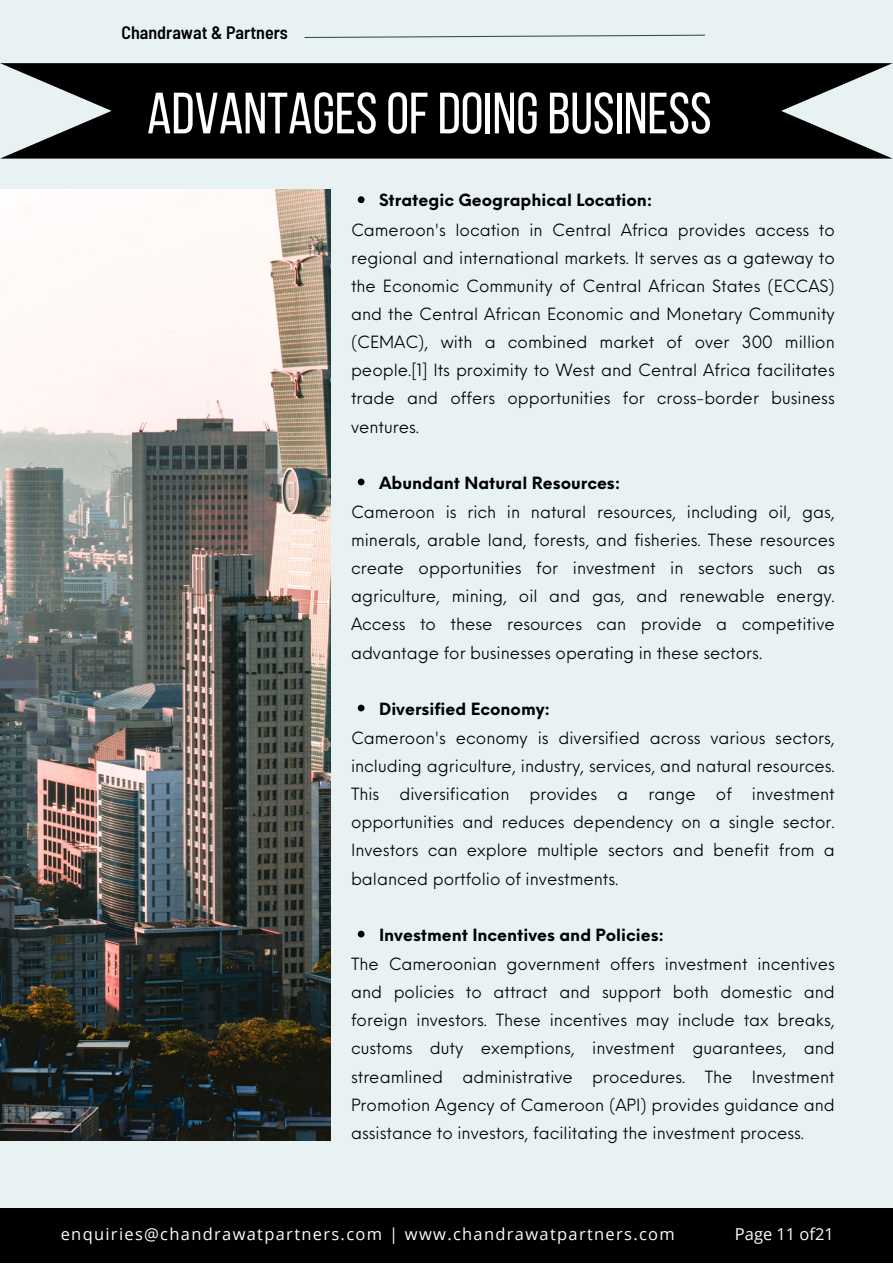
<style>
.page{position:relative;width:893px;height:1264px;background:#fff}
.page>*{position:absolute;margin:0;border:0;box-sizing:border-box;transform-origin:0 0}
.t1{font:58.05px "Bebas Neue";color:#fff}
.t2{font:600 semi-condensed 18px "Barlow";color:#000}
.t3{font:16.5px/28px "Neue Einstellung";color:#000;text-align:justify}
.t4{font:700 16.5px "Neue Einstellung";color:#000}
.t5{font:16.5px "Open Sans";letter-spacing:.08em;color:#fdfcfd}
.t6{font:16.5px "Open Sans";color:#fdfcfd}
</style>
<div class="page">
<div style="left:0;top:0;width:892px;height:1262px;background:#e9f2f3"></div>
<svg style="left:304px;top:35px;width:401px;height:3px"></svg>
<div style="left:0;top:1208px;width:892px;height:53px;background:#000"></div>
<svg style="left:0;top:63px;width:892px;height:96px;background:#1e1f1f"></svg>
<img style="left:0;top:190px;width:330px;height:949px">
<svg style="left:358px;top:196px;width:6px;height:7px"></svg>
<svg style="left:358px;top:478px;width:6px;height:7px"></svg>
<svg style="left:358px;top:704px;width:6px;height:7px"></svg>
<svg style="left:358px;top:930px;width:6px;height:7px"></svg>
<p class="t2" style="left:121px;top:21px;width:168px">Chandrawat &amp; Partners</p>
<p class="t1" style="left:147px;top:90px;width:566px">ADVANTAGESOFDOINGBUSINESS</p>
<p class="t4" style="left:379px;top:185px;width:275px">Strategic Geographical Location:</p>
<p class="t3" style="left:351px;top:214px;width:485px">Cameroon's location in Central Africa provides access to regional and international markets. It serves as a gateway to the Economic Community of Central African States (ECCAS) and the Central African Economic and Monetary Community (CEMAC), with a combined market of over 300 million people.[1] Its proximity to West and Central Africa facilitates trade and offers opportunities for cross-border business ventures.</p>
<p class="t4" style="left:379px;top:468px;width:243px">Abundant Natural Resources:</p>
<p class="t3" style="left:351px;top:496px;width:485px">Cameroon is rich in natural resources, including oil, gas, minerals, arable land, forests, and fisheries. These resources create opportunities for investment in sectors such as agriculture, mining, oil and gas, and renewable energy.<br>Access to these resources can provide a competitive advantage for businesses operating in these sectors.</p>
<p class="t4" style="left:379px;top:693px;width:173px">Diversified Economy:</p>
<p class="t3" style="left:351px;top:722px;width:485px">Cameroon's economy is diversified across various sectors, including agriculture, industry, services, and natural resources.<br>This diversification provides a range of investment opportunities and reduces dependency on a single sector.<br>Investors can explore multiple sectors and benefit from a balanced portfolio of investments.</p>
<p class="t4" style="left:379px;top:919px;width:286px">Investment Incentives and Policies:</p>
<p class="t3" style="left:351px;top:948px;width:485px">The Cameroonian government offers investment incentives and policies to attract and support both domestic and foreign investors. These incentives may include tax breaks, customs duty exemptions, investment guarantees, and streamlined administrative procedures. The Investment Promotion Agency of Cameroon (API) provides guidance and assistance to investors, facilitating the investment process.</p>
<p class="t5" style="left:61px;top:1222px;width:615px">enquiries@chandrawatpartners.com | www.chandrawatpartners.com</p>
<p class="t6" style="left:734px;top:1222px;width:100px">Page 11 of21</p>
</div>
